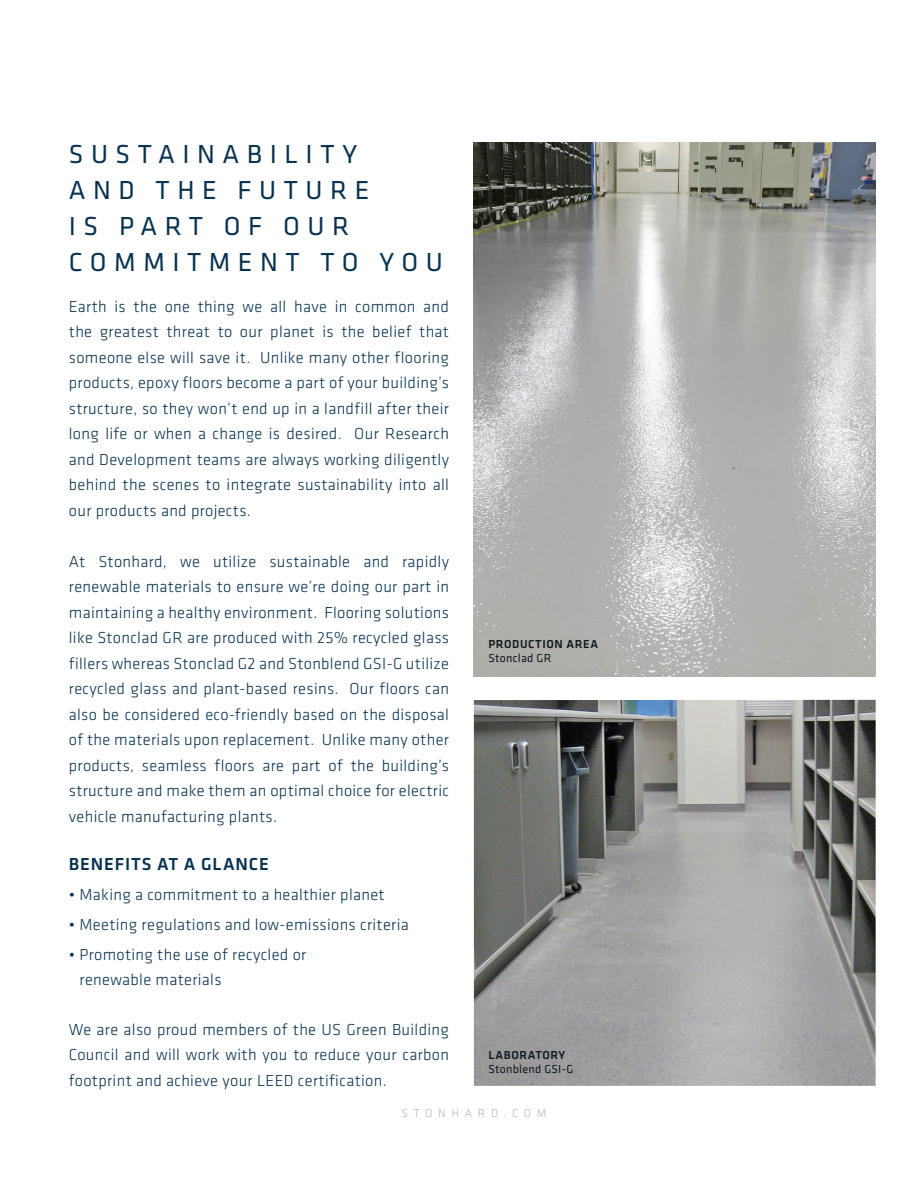
<style>
.page{position:relative;width:918px;height:1188px;background:#fff}
.page>*{position:absolute;margin:0;border:0;box-sizing:border-box;transform-origin:0 0}
.t1{font:27px/36px "Klavika";letter-spacing:.28em;color:#073250}
.t2{font:500 18px "Klavika";letter-spacing:.05em;color:#073250}
.t3{font:300 16.5px/25.5px "Klavika";letter-spacing:.02em;color:#073250;text-align:justify}
.t4{font:500 12px "Klavika";letter-spacing:.05em;color:#101a21}
.t5{font:12px "Klavika";letter-spacing:.02em;color:#101a21}
.t6{font:300 12px "Klavika";letter-spacing:.475em;color:#afb9bf}
</style>
<div class="page">
<img style="left:474px;top:700px;width:402px;height:386px">
<img style="left:474px;top:143px;width:402px;height:533px">
<h1 class="t1" style="left:69px;top:137px;width:375px">SUSTAINABILITY<br>AND THE FUTURE<br>IS PART OF OUR<br>COMMITMENT TO YOU</h1>
<p class="t3" style="left:69px;top:293px;width:382px">Earth is the one thing we all have in common and the greatest threat to our planet is the belief that someone else will save it. Unlike many other flooring products, epoxy floors become a part of your building’s structure, so they won’t end up in a landfill after their long life or when a change is desired. Our Research and Development teams are always working diligently behind the scenes to integrate sustainability into all our products and projects.</p>
<p class="t3" style="left:69px;top:548px;width:382px">At Stonhard, we utilize sustainable and rapidly renewable materials to ensure we’re doing our part in maintaining a healthy environment. Flooring solutions like Stonclad GR are produced with 25% recycled glass fillers whereas Stonclad G2 and Stonblend GSI-G utilize recycled glass and plant-based resins. Our floors can also be considered eco-friendly based on the disposal of the materials upon replacement. Unlike many other products, seamless floors are part of the building’s structure and make them an optimal choice for electric vehicle manufacturing plants.</p>
<p class="t2" style="left:69px;top:854px;width:202px">BENEFITS AT A GLANCE</p>
<p class="t3" style="left:69px;top:881px;width:317px">• Making a commitment to a healthier planet</p>
<p class="t3" style="left:69px;top:911px;width:341px">• Meeting regulations and low-emissions criteria</p>
<p class="t3" style="left:79px;top:941px;width:228px;text-indent:-11px">• Promoting the use of recycled or renewable materials</p>
<p class="t3" style="left:69px;top:1016px;width:382px">We are also proud members of the US Green Building Council and will work with you to reduce your carbon footprint and achieve your LEED certification.</p>
<p class="t4" style="left:488px;top:637px;width:111px">PRODUCTION AREA</p>
<p class="t5" style="left:488px;top:652px;width:64px">Stonclad GR</p>
<p class="t4" style="left:488px;top:1048px;width:78px">LABORATORY</p>
<p class="t5" style="left:488px;top:1063px;width:86px">Stonblend GSI-G</p>
<p class="t6" style="left:401px;top:1105px;width:146px">STONHARD.COM</p>
</div>
